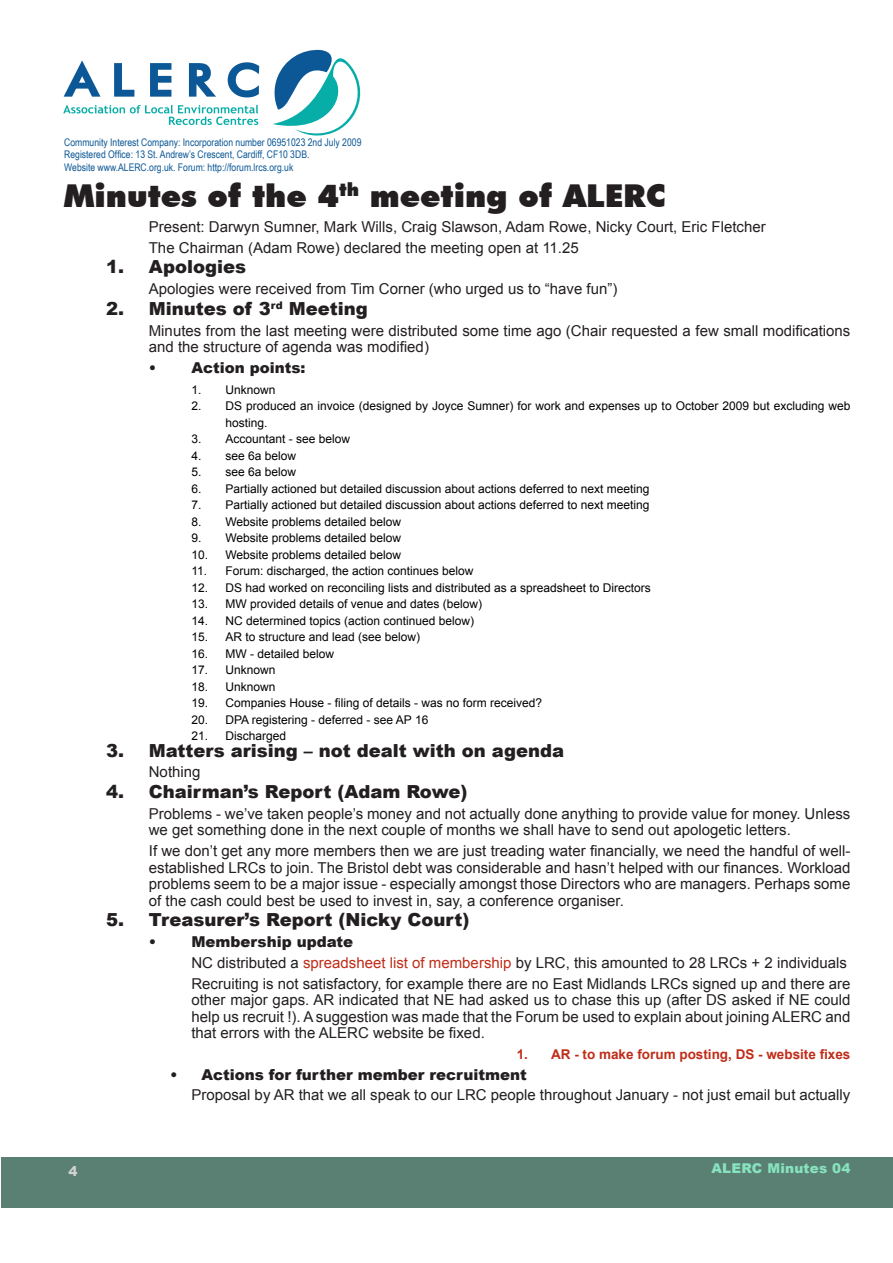
<style>
.page{position:relative;width:893px;height:1263px;background:#fff}
.page>*{position:absolute;margin:0;border:0;box-sizing:border-box;transform-origin:0 0}
.Subhead_2{font:900 31.5px "Futura BT";color:#231f20}
.Agenda_item{font:900 18px "Arial";color:#231f20}
.Minutes_body_text{font:15px/16.5px "Arial";color:#231f20}
.Minutes_topic_body_t{font:15px/16.5px "Arial";color:#231f20;text-align:justify}
.Agenda_subtopic_bull{font:900 15px "Arial";color:#231f20}
.Agenda_topic_bullet{font:900 15px "Arial";color:#231f20}
.Action{font:700 13.5px "Arial";color:#c02d19}
.Footer_right{font:900 13.5px "Arial";letter-spacing:.015em;color:#87e2bf}
.Footer_left_reverse{font:900 13.5px "Arial";color:#d1d2d4}
.Action_discharged{font:12px/16.5px "Arial";color:#000}
.t1{font:10.5px "Arial Narrow";color:#0c5896}
.s1{color:#c02d19}
</style>
<div class="page">
<div style="left:2px;top:1157px;width:891px;height:50px;background:#5a8073"></div>
<svg style="left:64px;top:60px;width:195px;height:37px"></svg>
<svg style="left:63px;top:105px;width:195px;height:20px"></svg>
<svg style="left:272px;top:49px;width:89px;height:87px"></svg>
<p class="t1" style="left:64px;top:134px;width:299px">Community Interest Company: Incorporation number 06951023 2nd July 2009</p>
<p class="t1" style="left:64px;top:147px;width:247px">Registered Office: 13 St. Andrew’s Crescent, Cardiff, CF10 3DB.</p>
<p class="t1" style="left:64px;top:159px;width:231px">Website www.ALERC.org.uk. Forum: http://forum.lrcs.org.uk</p>
<p class="Subhead_2" style="left:64px;top:176px;width:604px">Minutes of the 4<sup>th</sup> meeting of ALERC</p>
<p class="Minutes_body_text" style="left:149px;top:218px;width:618px">Present: Darwyn Sumner, Mark Wills, Craig Slawson, Adam Rowe, Nicky Court, Eric Fletcher</p>
<p class="Minutes_body_text" style="left:149px;top:239px;width:431px">The Chairman (Adam Rowe) declared the meeting open at 11.25</p>
<p class="Agenda_item" style="left:106px;top:254px;width:141px">1. Apologies</p>
<p class="Minutes_body_text" style="left:149px;top:281px;width:470px">Apologies were received from Tim Corner (who urged us to “have fun”)</p>
<p class="Agenda_item" style="left:106px;top:295px;width:263px">2. Minutes of 3<sup>rd</sup> Meeting</p>
<p class="Minutes_body_text" style="left:149px;top:322px;width:703px">Minutes from the last meeting were distributed some time ago (Chair requested a few small modifications and the structure of agenda was modified)</p>
<p class="Agenda_topic_bullet" style="left:149px;top:357px;width:158px">• Action points:</p>
<p class="Action_discharged" style="left:191px;top:381px;width:86px">1. Unknown</p>
<p class="Action_discharged" style="left:225px;top:398px;width:627px;text-indent:-34px">2. DS produced an invoice (designed by Joyce Sumner) for work and expenses up to October 2009 but excluding web hosting.</p>
<p class="Action_discharged" style="left:191px;top:431px;width:160px">3. Accountant - see below</p>
<p class="Action_discharged" style="left:191px;top:447px;width:106px">4. see 6a below</p>
<p class="Action_discharged" style="left:191px;top:464px;width:106px">5. see 6a below</p>
<p class="Action_discharged" style="left:191px;top:480px;width:460px">6. Partially actioned but detailed discussion about actions deferred to next meeting</p>
<p class="Action_discharged" style="left:191px;top:497px;width:460px">7. Partially actioned but detailed discussion about actions deferred to next meeting</p>
<p class="Action_discharged" style="left:191px;top:513px;width:211px">8. Website problems detailed below</p>
<p class="Action_discharged" style="left:191px;top:530px;width:211px">9. Website problems detailed below</p>
<p class="Action_discharged" style="left:191px;top:546px;width:211px">10. Website problems detailed below</p>
<p class="Action_discharged" style="left:191px;top:563px;width:284px">11. Forum: discharged, the action continues below</p>
<p class="Action_discharged" style="left:191px;top:579px;width:461px">12. DS had worked on reconciling lists and distributed as a spreadsheet to Directors</p>
<p class="Action_discharged" style="left:191px;top:596px;width:292px">13. MW provided details of venue and dates (below)</p>
<p class="Action_discharged" style="left:191px;top:612px;width:284px">14. NC determined topics (action continued below)</p>
<p class="Action_discharged" style="left:191px;top:629px;width:230px">15. AR to structure and lead (see below)</p>
<p class="Action_discharged" style="left:191px;top:645px;width:144px">16. MW - detailed below</p>
<p class="Action_discharged" style="left:191px;top:662px;width:86px">17. Unknown</p>
<p class="Action_discharged" style="left:191px;top:678px;width:86px">18. Unknown</p>
<p class="Action_discharged" style="left:191px;top:695px;width:352px">19. Companies House - filing of details - was no form received?</p>
<p class="Action_discharged" style="left:191px;top:711px;width:239px">20. DPA registering - deferred - see AP 16</p>
<p class="Action_discharged" style="left:191px;top:728px;width:96px">21. Discharged</p>
<p class="Agenda_item" style="left:106px;top:737px;width:459px">3. Matters arising – not dealt with on agenda</p>
<p class="Minutes_body_text" style="left:149px;top:764px;width:53px">Nothing</p>
<p class="Agenda_item" style="left:106px;top:779px;width:363px">4. Chairman’s Report (Adam Rowe)</p>
<p class="Minutes_body_text" style="left:149px;top:805px;width:703px">Problems - we’ve taken people’s money and not actually done anything to provide value for money. Unless we get something done in the next couple of months we shall have to send out apologetic letters.</p>
<p class="Minutes_body_text" style="left:149px;top:843px;width:703px;text-align:justify">If we don’t get any more members then we are just treading water financially, we need the handful of well&shy;established LRCs to join. The Bristol debt was considerable and hasn’t helped with our finances. Workload problems seem to be a major issue - especially amongst those Directors who are managers. Perhaps some of the cash could best be used to invest in, say, a conference organiser.</p>
<p class="Agenda_item" style="left:106px;top:907px;width:365px">5. Treasurer’s Report (Nicky Court)</p>
<p class="Agenda_topic_bullet" style="left:149px;top:931px;width:206px">• Membership update</p>
<p class="Minutes_topic_body_t" style="left:191px;top:954px;width:657px">NC distributed a <span class="s1">spreadsheet list of membership</span> by LRC, this amounted to 28 LRCs + 2 individuals</p>
<p class="Minutes_topic_body_t" style="left:191px;top:975px;width:661px">Recruiting is not satisfactory, for example there are no East Midlands LRCs signed up and there are other major gaps. AR indicated that NE had asked us to chase this up (after DS asked if NE could help us recruit !). A suggestion was made that the Forum be used to explain about joining ALERC and that errors with the ALERC website be fixed.</p>
<p class="Action" style="left:517px;top:1045px;width:335px">1. AR - to make forum posting, DS - website fixes</p>
<p class="Agenda_subtopic_bull" style="left:170px;top:1063px;width:358px">• Actions for further member recruitment</p>
<p class="Minutes_topic_body_t" style="left:191px;top:1087px;width:661px">Proposal by AR that we all speak to our LRC people throughout January - not just email but actually</p>
<p class="Footer_left_reverse" style="left:69px;top:1161px;width:11px">4</p>
<p class="Footer_right" style="left:712px;top:1158px;width:140px">ALERC Minutes 04</p>
</div>
